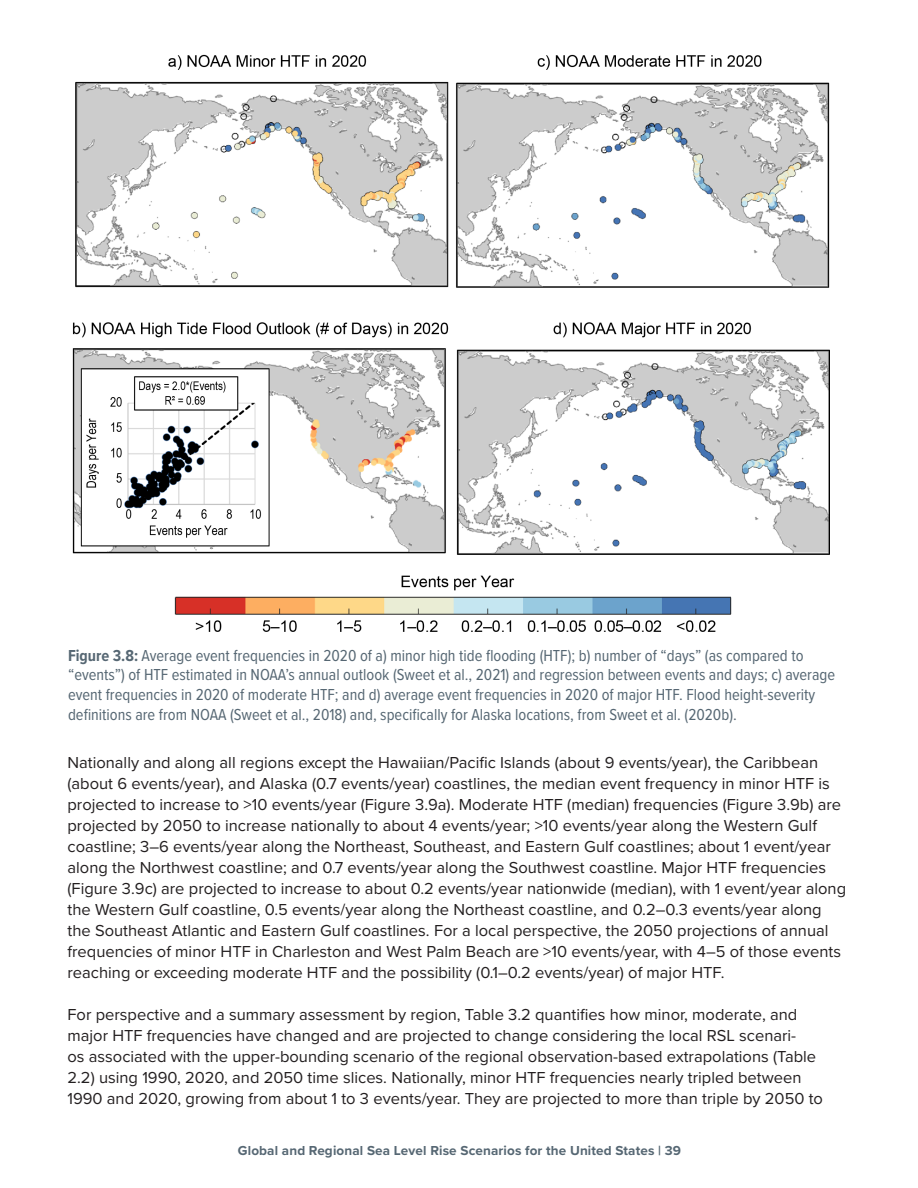
<style>
.page{position:relative;width:918px;height:1188px;background:#fff}
.page>*{position:absolute;margin:0;border:0;box-sizing:border-box;transform-origin:0 0}
.t1{font:16.5px/21px "Proxima Nova";color:#231f20}
.t2{font:16.5px/19.8px "Proxima Nova Cond";color:#566773}
.t3{font:700 13.5px "Proxima Nova";letter-spacing:.01em;color:#566773}
.s1{font-weight:700}
</style>
<div class="page">
<img style="left:73px;top:54px;width:756px;height:578px">
<p class="t2" style="left:68px;top:645px;width:769px"><span class="s1">Figure 3.8:</span> Average event frequencies in 2020 of a) minor high tide flooding (HTF); b) number of “days” (as compared to “events”) of HTF estimated in NOAA’s annual outlook (Sweet et al., 2021) and regression between events and days; c) average event frequencies in 2020 of moderate HTF; and d) average event frequencies in 2020 of major HTF. Flood height-severity definitions are from NOAA (Sweet et al., 2018) and, specifically for Alaska locations, from Sweet et al. (2020b).</p>
<p class="t1" style="left:68px;top:751px;width:780px">Nationally and along all regions except the Hawaiian/Pacific Islands (about 9 events/year), the Caribbean (about 6 events/year), and Alaska (0.7 events/year) coastlines, the median event frequency in minor HTF is projected to increase to &gt;10 events/year (Figure 3.9a). Moderate HTF (median) frequencies (Figure 3.9b) are projected by 2050 to increase nationally to about 4 events/year; &gt;10 events/year along the Western Gulf coastline; 3–6 events/year along the Northeast, Southeast, and Eastern Gulf coastlines; about 1 event/year along the Northwest coastline; and 0.7 events/year along the Southwest coastline. Major HTF frequencies (Figure 3.9c) are projected to increase to about 0.2 events/year nationwide (median), with 1 event/year along the Western Gulf coastline, 0.5 events/year along the Northeast coastline, and 0.2–0.3 events/year along the Southeast Atlantic and Eastern Gulf coastlines. For a local perspective, the 2050 projections of annual frequencies of minor HTF in Charleston and West Palm Beach are &gt;10 events/year, with 4–5 of those events reaching or exceeding moderate HTF and the possibility (0.1–0.2 events/year) of major HTF.</p>
<p class="t1" style="left:68px;top:1003px;width:757px">For perspective and a summary assessment by region, Table 3.2 quantifies how minor, moderate, and major HTF frequencies have changed and are projected to change considering the local RSL scenari-<br>os associated with the upper-bounding scenario of the regional observation-based extrapolations (Table 2.2) using 1990, 2020, and 2050 time slices. Nationally, minor HTF frequencies nearly tripled between 1990 and 2020, growing from about 1 to 3 events/year. They are projected to more than triple by 2050 to</p>
<p class="t3" style="left:238px;top:1141px;width:445px">Global and Regional Sea Level Rise Scenarios for the United States | 39</p>
</div>
